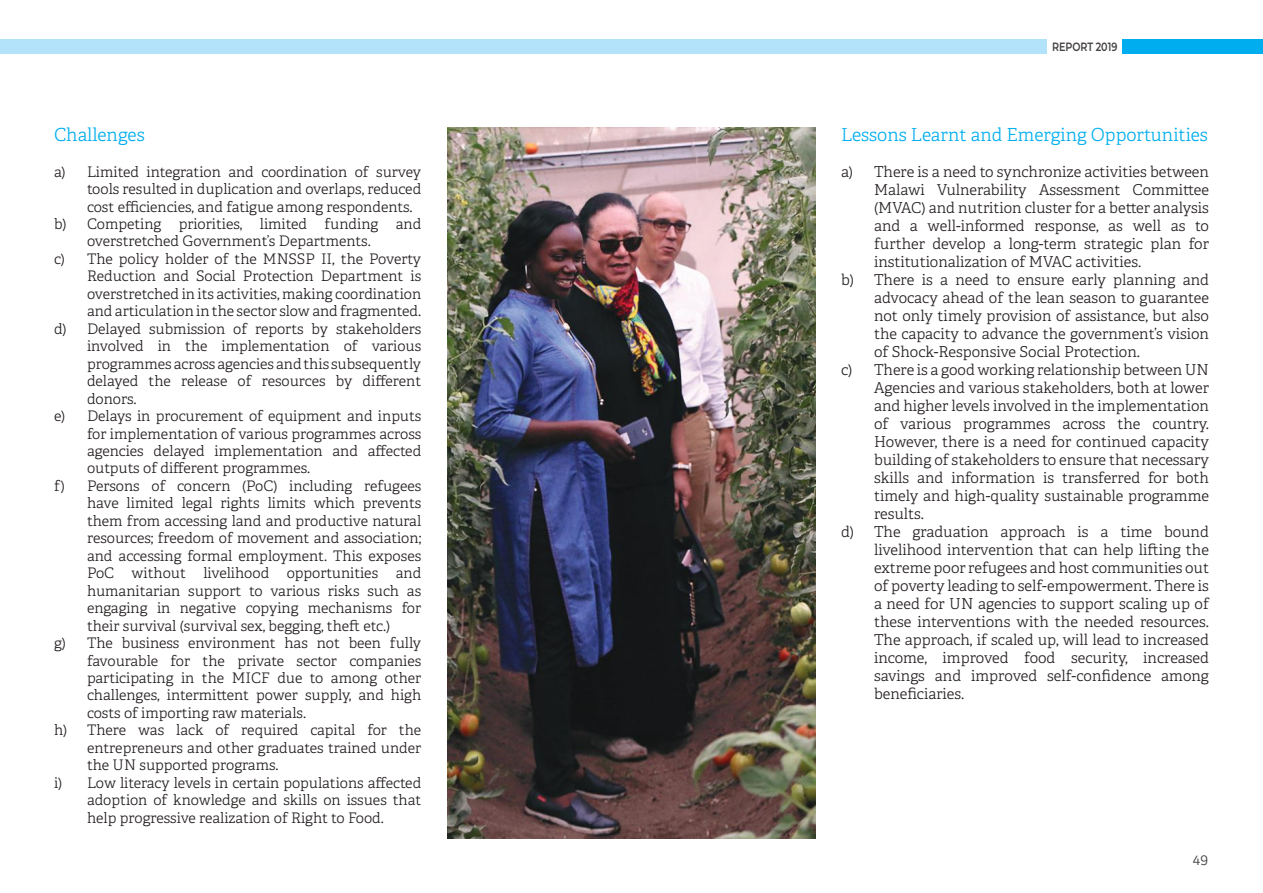
<style>
.page{position:relative;width:1263px;height:893px;background:#fff}
.page>*{position:absolute;margin:0;border:0;box-sizing:border-box;transform-origin:0 0}
.t1{font:300 18px "Adelle";color:#00aeef}
.t2{font:300 15px "Adelle";color:#241f1f}
.t3{font:300 15px "Adelle";color:#444041}
.t4{font:300 14.55px "Adelle";color:#241f1f}
.t5{font:600 12px "Montserrat";color:#444041;scale:.8 1}
</style>
<div class="page">
<div style="left:1123px;top:40px;width:140px;height:14px;background:#00aeef"></div>
<div style="left:0;top:40px;width:1047px;height:14px;background:#b2e3fa"></div>
<img style="left:447px;top:128px;width:368px;height:711px">
<p class="t1" style="left:54px;top:124px;width:92px">Challenges</p>
<p class="t4" style="left:54px;top:163px;width:369px">a) Limited integration and coordination of survey</p>
<p class="t4" style="left:87px;top:180px;width:336px">tools resulted in duplication and overlaps, reduced</p>
<p class="t4" style="left:87px;top:198px;width:327px">cost efficiencies, and fatigue among respondents.</p>
<p class="t4" style="left:54px;top:215px;width:369px">b) Competing priorities, limited funding and</p>
<p class="t4" style="left:87px;top:232px;width:285px">overstretched Government’s Departments.</p>
<p class="t4" style="left:54px;top:250px;width:369px">c) The policy holder of the MNSSP II, the Poverty</p>
<p class="t4" style="left:87px;top:267px;width:336px">Reduction and Social Protection Department is</p>
<p class="t4" style="left:87px;top:285px;width:336px">overstretched in its activities, making coordination</p>
<p class="t4" style="left:87px;top:302px;width:336px">and articulation in the sector slow and fragmented.</p>
<p class="t4" style="left:54px;top:320px;width:369px">d) Delayed submission of reports by stakeholders</p>
<p class="t4" style="left:87px;top:337px;width:336px">involved in the implementation of various</p>
<p class="t4" style="left:87px;top:355px;width:336px">programmes across agencies and this subsequently</p>
<p class="t4" style="left:87px;top:372px;width:336px">delayed the release of resources by different</p>
<p class="t4" style="left:87px;top:390px;width:51px">donors.</p>
<p class="t4" style="left:54px;top:407px;width:369px">e) Delays in procurement of equipment and inputs</p>
<p class="t4" style="left:87px;top:424px;width:336px">for implementation of various programmes across</p>
<p class="t4" style="left:87px;top:442px;width:336px">agencies delayed implementation and affected</p>
<p class="t4" style="left:87px;top:459px;width:225px">outputs of different programmes.</p>
<p class="t4" style="left:54px;top:477px;width:369px">f) Persons of concern (PoC) including refugees</p>
<p class="t4" style="left:87px;top:494px;width:336px">have limited legal rights limits which prevents</p>
<p class="t4" style="left:87px;top:512px;width:336px">them from accessing land and productive natural</p>
<p class="t4" style="left:87px;top:529px;width:336px">resources; freedom of movement and association;</p>
<p class="t4" style="left:87px;top:547px;width:336px">and accessing formal employment. This exposes</p>
<p class="t4" style="left:87px;top:564px;width:336px">PoC without livelihood opportunities and</p>
<p class="t4" style="left:87px;top:582px;width:336px">humanitarian support to various risks such as</p>
<p class="t4" style="left:87px;top:599px;width:336px">engaging in negative copying mechanisms for</p>
<p class="t4" style="left:87px;top:617px;width:305px">their survival (survival sex, begging, theft etc.)</p>
<p class="t4" style="left:54px;top:634px;width:369px">g) The business environment has not been fully</p>
<p class="t4" style="left:87px;top:651px;width:336px">favourable for the private sector companies</p>
<p class="t4" style="left:87px;top:669px;width:336px">participating in the MICF due to among other</p>
<p class="t4" style="left:87px;top:686px;width:336px">challenges, intermittent power supply, and high</p>
<p class="t4" style="left:87px;top:704px;width:221px">costs of importing raw materials.</p>
<p class="t4" style="left:54px;top:721px;width:369px">h) There was lack of required capital for the</p>
<p class="t4" style="left:87px;top:739px;width:336px">entrepreneurs and other graduates trained under</p>
<p class="t4" style="left:87px;top:756px;width:193px">the UN supported programs.</p>
<p class="t4" style="left:54px;top:774px;width:369px">i) Low literacy levels in certain populations affected</p>
<p class="t4" style="left:87px;top:791px;width:336px">adoption of knowledge and skills on issues that</p>
<p class="t4" style="left:87px;top:809px;width:298px">help progressive realization of Right to Food.</p>
<p class="t5" style="left:1052px;top:38px;width:83px">REPORT 2019</p>
<p class="t1" style="left:841px;top:124px;width:368px">Lessons Learnt and Emerging Opportunities</p>
<p class="t2" style="left:841px;top:163px;width:369px">a) There is a need to synchronize activities between</p>
<p class="t2" style="left:874px;top:181px;width:336px">Malawi Vulnerability Assessment Committee</p>
<p class="t2" style="left:874px;top:199px;width:336px">(MVAC) and nutrition cluster for a better analysis</p>
<p class="t2" style="left:874px;top:217px;width:336px">and a well-informed response, as well as to</p>
<p class="t2" style="left:874px;top:235px;width:336px">further develop a long-term strategic plan for</p>
<p class="t2" style="left:874px;top:253px;width:269px">institutionalization of MVAC activities.</p>
<p class="t2" style="left:841px;top:271px;width:369px">b) There is a need to ensure early planning and</p>
<p class="t2" style="left:874px;top:289px;width:336px">advocacy ahead of the lean season to guarantee</p>
<p class="t2" style="left:874px;top:307px;width:336px">not only timely provision of assistance, but also</p>
<p class="t2" style="left:874px;top:325px;width:336px">the capacity to advance the government’s vision</p>
<p class="t2" style="left:874px;top:343px;width:267px">of Shock-Responsive Social Protection.</p>
<p class="t2" style="left:841px;top:361px;width:369px">c) There is a good working relationship between UN</p>
<p class="t2" style="left:874px;top:379px;width:336px">Agencies and various stakeholders, both at lower</p>
<p class="t2" style="left:874px;top:397px;width:336px">and higher levels involved in the implementation</p>
<p class="t2" style="left:874px;top:415px;width:336px">of various programmes across the country.</p>
<p class="t2" style="left:874px;top:433px;width:336px">However, there is a need for continued capacity</p>
<p class="t2" style="left:874px;top:451px;width:336px">building of stakeholders to ensure that necessary</p>
<p class="t2" style="left:874px;top:469px;width:336px">skills and information is transferred for both</p>
<p class="t2" style="left:874px;top:487px;width:336px">timely and high-quality sustainable programme</p>
<p class="t2" style="left:874px;top:505px;width:51px">results.</p>
<p class="t2" style="left:841px;top:523px;width:369px">d) The graduation approach is a time bound</p>
<p class="t2" style="left:874px;top:541px;width:336px">livelihood intervention that can help lifting the</p>
<p class="t2" style="left:874px;top:559px;width:336px">extreme poor refugees and host communities out</p>
<p class="t2" style="left:874px;top:577px;width:336px">of poverty leading to self-empowerment. There is</p>
<p class="t2" style="left:874px;top:595px;width:336px">a need for UN agencies to support scaling up of</p>
<p class="t2" style="left:874px;top:613px;width:336px">these interventions with the needed resources.</p>
<p class="t2" style="left:874px;top:631px;width:336px">The approach, if scaled up, will lead to increased</p>
<p class="t2" style="left:874px;top:649px;width:336px">income, improved food security, increased</p>
<p class="t2" style="left:874px;top:667px;width:336px">savings and improved self-confidence among</p>
<p class="t2" style="left:874px;top:685px;width:92px">beneficiaries.</p>
<p class="t3" style="left:1193px;top:849px;width:17px">49</p>
</div>
